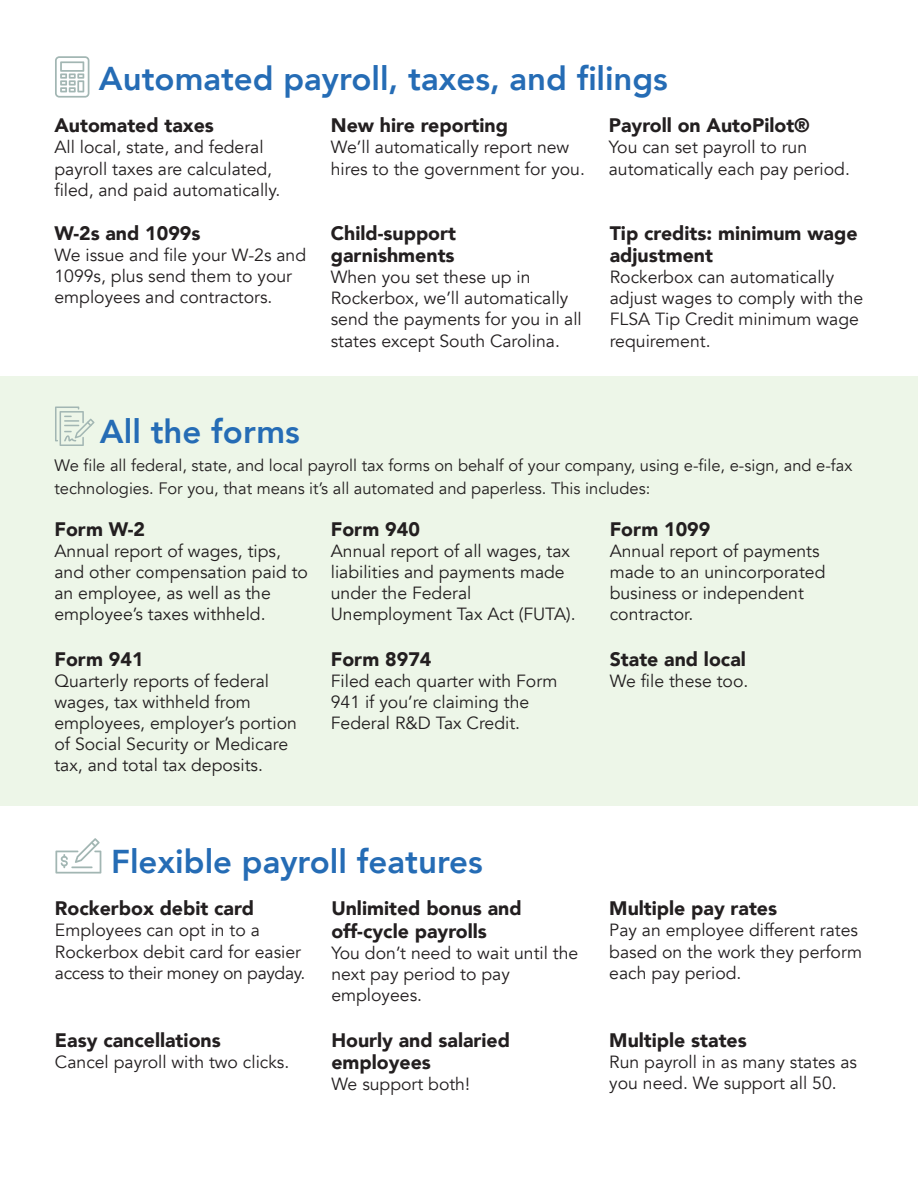
<style>
.page{position:relative;width:918px;height:1188px;background:#fff}
.page>*{position:absolute;margin:0;border:0;box-sizing:border-box;transform-origin:0 0}
.t1{font:800 33px "Avenir";color:#256cb5}
.t2{font:900 19.5px/22.5px "Avenir";color:#231f20}
.t3{font:17.7px/21.1px "Avenir";color:#231f20}
.t4{font:16.5px/22.5px "Avenir";color:#231f20}
</style>
<div class="page">
<div style="left:0;top:376px;width:918px;height:430px;background:#edf6e8"></div>
<svg style="left:55px;top:56px;width:34px;height:42px"></svg>
<svg style="left:55px;top:838px;width:46px;height:36px"></svg>
<hr style="left:71px;top:866px;width:22px;height:2px;background:#a2b6b3">
<svg style="left:55px;top:406px;width:40px;height:40px"></svg>
<h1 class="t1" style="left:99px;top:53px;width:571px">Automated payroll, taxes, and filings</h1>
<p class="t2" style="left:54px;top:114px;width:161px">Automated taxes</p>
<p class="t3" style="left:54px;top:137px;width:227px">All local, state, and federal payroll taxes are calculated, filed, and paid automatically.</p>
<p class="t2" style="left:54px;top:221px;width:147px">W-2s and 1099s</p>
<p class="t3" style="left:54px;top:244px;width:253px">We issue and file your W-2s and<br>1099s, plus send them to your employees and contractors.</p>
<p class="t2" style="left:331px;top:114px;width:179px">New hire reporting</p>
<p class="t3" style="left:331px;top:137px;width:256px">We’ll automatically report new hires to the government for you.</p>
<p class="t2" style="left:609px;top:114px;width:203px">Payroll on AutoPilot®</p>
<p class="t3" style="left:609px;top:137px;width:243px">You can set payroll to run automatically each pay period.</p>
<p class="t2" style="left:331px;top:221px;width:127px">Child-support garnishments</p>
<p class="t3" style="left:331px;top:267px;width:253px">When you set these up in<br>Rockerbox, we’ll automatically send the payments for you in all states except South Carolina.</p>
<p class="t2" style="left:610px;top:221px;width:249px">Tip credits: minimum wage adjustment</p>
<p class="t3" style="left:610px;top:267px;width:255px">Rockerbox can automatically adjust wages to comply with the<br>FLSA Tip Credit minimum wage requirement.</p>
<h1 class="t1" style="left:100px;top:405px;width:201px">All the forms</h1>
<p class="t4" style="left:54px;top:455px;width:799px">We file all federal, state, and local payroll tax forms on behalf of your company, using e-file, e-sign, and e-fax technologies. For you, that means it’s all automated and paperless. This includes:</p>
<p class="t2" style="left:610px;top:517px;width:102px">Form 1099</p>
<p class="t3" style="left:610px;top:541px;width:217px">Annual report of payments made to an unincorporated business or independent contractor.</p>
<p class="t2" style="left:54px;top:517px;width:92px">Form W-2</p>
<p class="t3" style="left:54px;top:541px;width:255px">Annual report of wages, tips, and other compensation paid to an employee, as well as the employee’s taxes withheld.</p>
<p class="t2" style="left:331px;top:517px;width:91px">Form 940</p>
<p class="t3" style="left:331px;top:541px;width:247px">Annual report of all wages, tax liabilities and payments made under the Federal<br>Unemployment Tax Act (FUTA).</p>
<p class="t2" style="left:331px;top:647px;width:102px">Form 8974</p>
<p class="t3" style="left:331px;top:670px;width:228px">Filed each quarter with Form<br>941 if you’re claiming the<br>Federal R&amp;D Tax Credit.</p>
<p class="t2" style="left:610px;top:647px;width:138px">State and local</p>
<p class="t3" style="left:610px;top:670px;width:140px">We file these too.</p>
<p class="t2" style="left:54px;top:647px;width:91px">Form 941</p>
<p class="t3" style="left:54px;top:670px;width:244px">Quarterly reports of federal wages, tax withheld from employees, employer’s portion of Social Security or Medicare tax, and total tax deposits.</p>
<h1 class="t1" style="left:111px;top:836px;width:373px">Flexible payroll features</h1>
<p class="t2" style="left:55px;top:897px;width:200px">Rockerbox debit card</p>
<p class="t3" style="left:55px;top:920px;width:252px">Employees can opt in to a<br>Rockerbox debit card for easier access to their money on payday.</p>
<p class="t2" style="left:331px;top:897px;width:192px">Unlimited bonus and off-cycle payrolls</p>
<p class="t3" style="left:331px;top:943px;width:249px">You don’t need to wait until the next pay period to pay employees.</p>
<p class="t2" style="left:55px;top:1028px;width:167px">Easy cancellations</p>
<p class="t3" style="left:55px;top:1051px;width:236px">Cancel payroll with two clicks.</p>
<p class="t2" style="left:331px;top:1028px;width:180px">Hourly and salaried employees</p>
<p class="t3" style="left:331px;top:1074px;width:140px">We support both!</p>
<p class="t2" style="left:609px;top:897px;width:169px">Multiple pay rates</p>
<p class="t3" style="left:609px;top:920px;width:254px">Pay an employee different rates based on the work they perform each pay period.</p>
<p class="t2" style="left:609px;top:1028px;width:139px">Multiple states</p>
<p class="t3" style="left:609px;top:1051px;width:249px">Run payroll in as many states as you need. We support all 50.</p>
</div>
